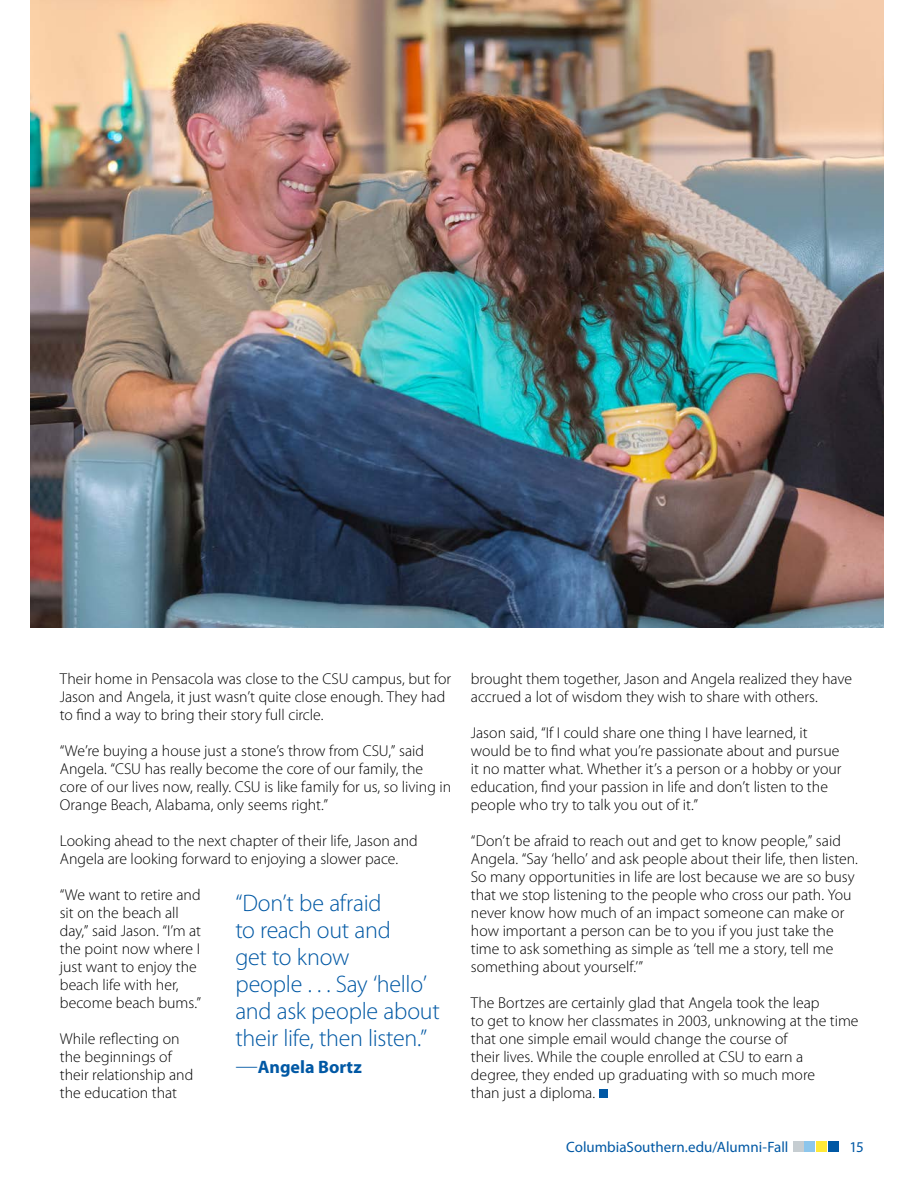
<style>
.page{position:relative;width:918px;height:1188px;background:#fff}
.page>*{position:absolute;margin:0;border:0;box-sizing:border-box;transform-origin:0 0}
.t1{font:300 24px/27px "Myriad Pro";letter-spacing:-.01em;color:#0058a4}
.t2{font:700 18px "Myriad Pro";color:#0058a4}
.t3{font:300 15.75px/18px "Myriad Pro";color:#000}
.t4{font:15px "Myriad Pro";color:#0058a4}
.s1{font-weight:300;font-size:22.5px}
</style>
<div class="page">
<div style="left:828px;top:1141px;width:11px;height:11px;background:#0058a4"></div>
<div style="left:793px;top:1141px;width:10px;height:11px;background:#c6cdd1"></div>
<div style="left:816px;top:1141px;width:11px;height:11px;background:#ffe938"></div>
<div style="left:804px;top:1141px;width:11px;height:11px;background:#8cc6ec"></div>
<img style="left:30px;top:0;width:853px;height:627px">
<div style="left:599px;top:1089px;width:8px;height:9px;background:#0058a4"></div>
<p class="t3" style="left:60px;top:670px;width:393px">Their home in Pensacola was close to the CSU campus, but for<br>Jason and Angela, it just wasn’t quite close enough. They had to find a way to bring their story full circle.</p>
<p class="t3" style="left:60px;top:742px;width:393px">“We’re buying a house just a stone’s throw from CSU,” said Angela. “CSU has really become the core of our family, the core of our lives now, really. CSU is like family for us, so living in Orange Beach, Alabama, only seems right.”</p>
<p class="t3" style="left:60px;top:832px;width:359px">Looking ahead to the next chapter of their life, Jason and<br>Angela are looking forward to enjoying a slower pace.</p>
<p class="t3" style="left:60px;top:886px;width:143px">“We want to retire and sit on the beach all day,” said Jason. “I’m at the point now where I just want to enjoy the beach life with her, become beach bums.”</p>
<p class="t3" style="left:60px;top:1030px;width:135px">While reflecting on the beginnings of their relationship and the education that</p>
<h1 class="t1" style="left:235px;top:889px;width:206px">“Don’t be afraid<br>to reach out and<br>get to know<br>people . . . Say ‘hello’ and ask people about their life, then listen.”</h1>
<p class="t2" style="left:235px;top:1056px;width:128px"><span class="s1">—</span>Angela Bortz</p>
<p class="t3" style="left:471px;top:670px;width:383px">brought them together, Jason and Angela realized they have accrued a lot of wisdom they wish to share with others.</p>
<p class="t3" style="left:471px;top:724px;width:372px">Jason said, “If I could share one thing I have learned, it would be to find what you’re passionate about and pursue it no matter what. Whether it’s a person or a hobby or your education, find your passion in life and don’t listen to the people who try to talk you out of it.”</p>
<p class="t3" style="left:471px;top:832px;width:389px">“Don’t be afraid to reach out and get to know people,” said Angela. “Say ‘hello’ and ask people about their life, then listen.<br>So many opportunities in life are lost because we are so busy that we stop listening to the people who cross our path. You never know how much of an impact someone can make or how important a person can be to you if you just take the time to ask something as simple as ‘tell me a story, tell me something about yourself.’”</p>
<p class="t3" style="left:471px;top:994px;width:389px">The Bortzes are certainly glad that Angela took the leap<br>to get to know her classmates in 2003, unknowing at the time that one simple email would change the course of<br>their lives. While the couple enrolled at CSU to earn a<br>degree, they ended up graduating with so much more<br>than just a diploma.</p>
<p class="t4" style="left:566px;top:1139px;width:224px">ColumbiaSouthern.edu/Alumni-Fall</p>
<p class="t4" style="left:850px;top:1139px;width:16px">15</p>
</div>
